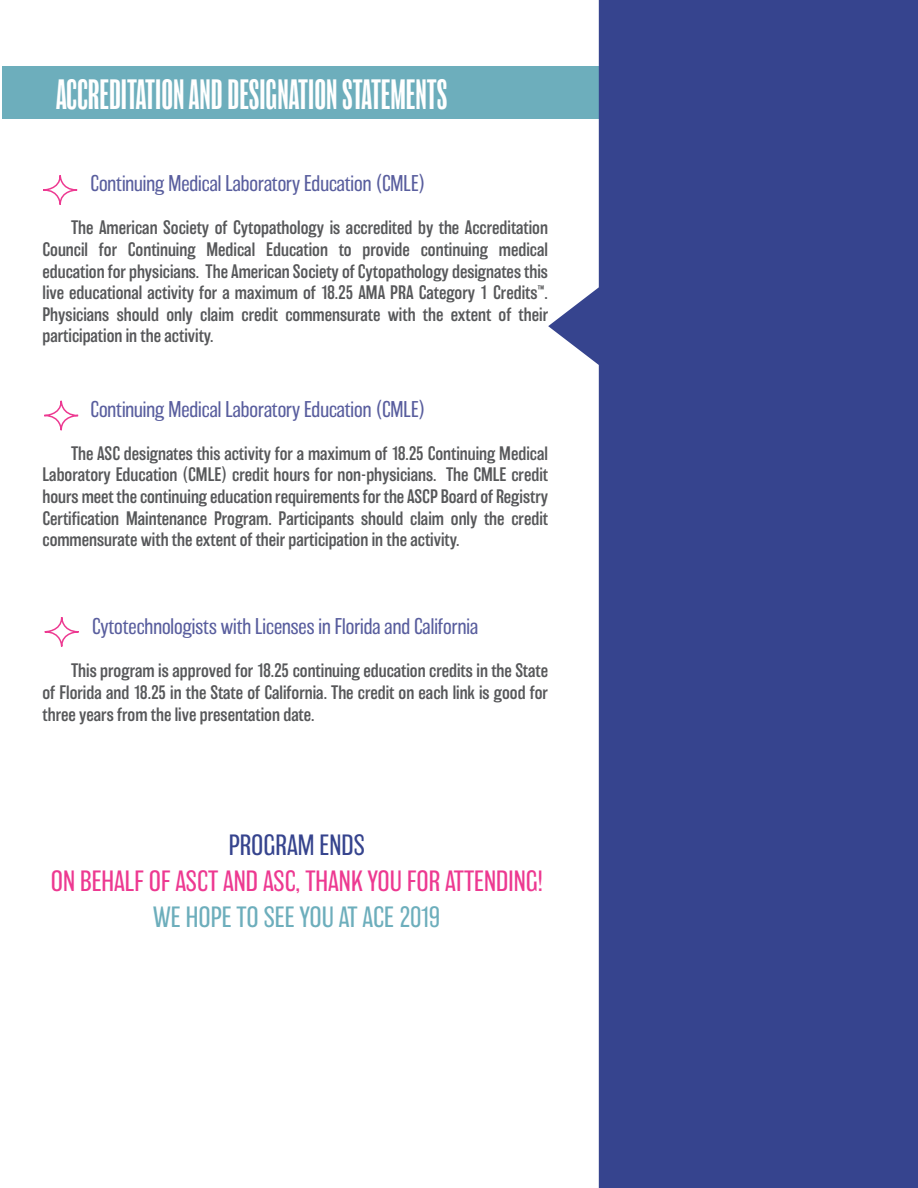
<style>
.page{position:relative;width:918px;height:1188px;background:#fff}
.page>*{position:absolute;margin:0;border:0;box-sizing:border-box;transform-origin:0 0}
._1st_Section_Header{font:extra-condensed 39px "Balboa";color:#fff}
._1st_Section_Header-2{font:200 27px/36px "Balboa";color:#ed3991;text-align:center}
._1st_Section_Header-3{font:200 27px "Balboa";color:#36448e}
.t1{font:200 21px "Balboa";color:#595e9e}
.t2{font:300 18px/21.6px "Balboa";color:#57585a;text-align:justify}
.s1{color:#6daebc}
</style>
<div class="page">
<div style="left:2px;top:67px;width:914px;height:52px;background:#6daebc"></div>
<svg style="left:548px;top:0;width:370px;height:1188px;background:#4f5c9c"></svg>
<div style="left:43px;top:175px;width:35px;height:30px;border:2px solid #ed3991;border-radius:50%"></div>
<div style="left:44px;top:400px;width:35px;height:31px;border:2px solid #ed3991;border-radius:50%"></div>
<div style="left:44px;top:616px;width:35px;height:31px;border:2px solid #ed3991;border-radius:50%"></div>
<p class="_1st_Section_Header" style="left:56px;top:73px;width:393px">ACCREDITATION AND DESIGNATION STATEMENTS</p>
<p class="t1" style="left:91px;top:172px;width:336px">Continuing Medical Laboratory Education (CMLE)</p>
<p class="t2" style="left:43px;top:217px;width:507px;text-indent:28px">The American Society of Cytopathology is accredited by the Accreditation Council for Continuing Medical Education to provide continuing medical education for physicians. The American Society of Cytopathology designates this live educational activity for a maximum of 18.25 AMA PRA Category 1 Credits™.<br>Physicians should only claim credit commensurate with the extent of their participation in the activity.</p>
<p class="t1" style="left:91px;top:398px;width:336px">Continuing Medical Laboratory Education (CMLE)</p>
<p class="t2" style="left:43px;top:443px;width:507px;text-indent:28px">The ASC designates this activity for a maximum of 18.25 Continuing Medical Laboratory Education (CMLE) credit hours for non-physicians. The CMLE credit hours meet the continuing education requirements for the ASCP Board of Registry Certification Maintenance Program. Participants should claim only the credit commensurate with the extent of their participation in the activity.</p>
<p class="t1" style="left:92px;top:615px;width:388px">Cytotechnologists with Licenses in Florida and California</p>
<p class="t2" style="left:43px;top:660px;width:507px;text-indent:28px">This program is approved for 18.25 continuing education credits in the State of Florida and 18.25 in the State of California. The credit on each link is good for three years from the live presentation date.</p>
<p class="_1st_Section_Header-3" style="left:229px;top:831px;width:138px">PROGRAM ENDS</p>
<p class="_1st_Section_Header-2" style="left:51px;top:864px;width:494px">ON BEHALF OF ASCT AND ASC, THANK YOU FOR ATTENDING!<br><span class="s1">WE HOPE TO SEE YOU AT ACE 2019</span></p>
</div>
